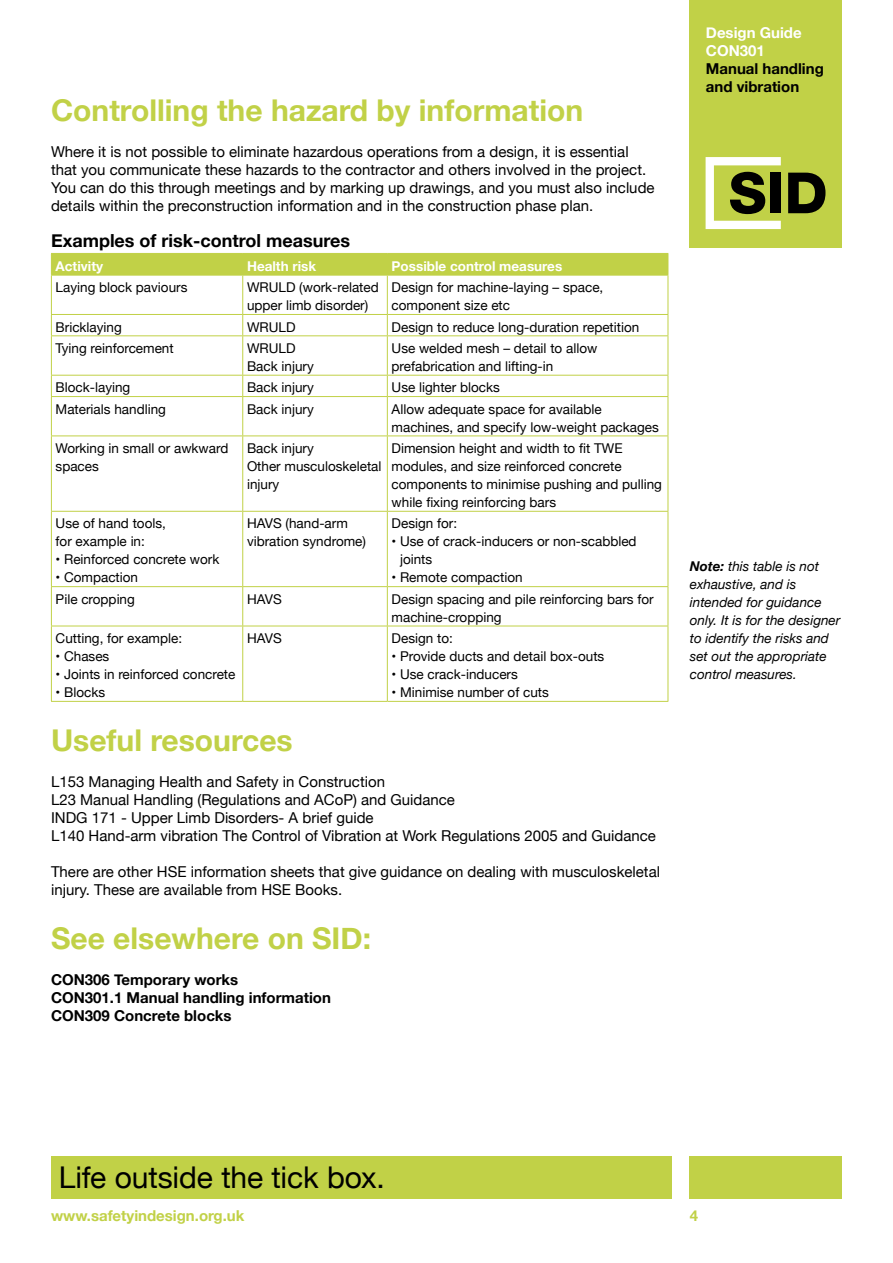
<style>
.page{position:relative;width:893px;height:1263px;background:#fff}
.page>*{position:absolute;margin:0;border:0;box-sizing:border-box;transform-origin:0 0}
.t1{font:700 30px "Helvetica Neue";color:#c1d147}
.t2{font:30px "Helvetica Neue";letter-spacing:-.005em;color:#000}
.t3{font:700 18px "Helvetica Neue";color:#000}
.t4{font:15px/18px "Helvetica Neue";color:#000}
.t5{font:700 15px/18px "Helvetica Neue";color:#000}
.t6{font:700 15px "Helvetica Neue";color:#c1d147}
.t7{font:700 15px/18px "Helvetica Neue";color:#fff}
.t8{font:13.5px/18px "Helvetica Neue";color:#000}
.t9{font:italic 13.5px/18px "Helvetica Neue";color:#000}
.t10{font:700 13.5px "Helvetica Neue";color:#fff}
.s1{font-weight:700}
</style>
<div class="page">
<div style="left:51px;top:253px;width:618px;height:22px;background:#c1d147"></div>
<hr style="left:51px;top:275px;width:192px;height:1px;background:#c1d147">
<hr style="left:51px;top:275px;width:1px;height:39px;background:#c1d147">
<hr style="left:243px;top:275px;width:144px;height:1px;background:#c1d147">
<hr style="left:242px;top:275px;width:1px;height:39px;background:#c1d147">
<hr style="left:387px;top:275px;width:281px;height:1px;background:#c1d147">
<hr style="left:387px;top:275px;width:1px;height:39px;background:#c1d147">
<hr style="left:668px;top:275px;width:1px;height:39px;background:#c1d147">
<hr style="left:51px;top:314px;width:192px;height:1px;background:#c1d147">
<svg style="left:51px;top:315px;width:1px;height:20px"></svg>
<hr style="left:243px;top:314px;width:144px;height:1px;background:#c1d147">
<svg style="left:242px;top:315px;width:1px;height:20px"></svg>
<hr style="left:387px;top:314px;width:281px;height:1px;background:#c1d147">
<svg style="left:387px;top:315px;width:1px;height:20px"></svg>
<svg style="left:668px;top:315px;width:1px;height:20px"></svg>
<hr style="left:51px;top:335px;width:192px;height:1px;background:#c1d147">
<hr style="left:51px;top:336px;width:1px;height:39px;background:#c1d147">
<hr style="left:243px;top:335px;width:144px;height:1px;background:#c1d147">
<hr style="left:242px;top:336px;width:1px;height:39px;background:#c1d147">
<hr style="left:387px;top:335px;width:281px;height:1px;background:#c1d147">
<hr style="left:387px;top:336px;width:1px;height:39px;background:#c1d147">
<hr style="left:668px;top:336px;width:1px;height:39px;background:#c1d147">
<hr style="left:51px;top:375px;width:192px;height:1px;background:#c1d147">
<svg style="left:51px;top:376px;width:1px;height:20px"></svg>
<hr style="left:243px;top:375px;width:144px;height:1px;background:#c1d147">
<svg style="left:242px;top:376px;width:1px;height:20px"></svg>
<hr style="left:387px;top:375px;width:281px;height:1px;background:#c1d147">
<svg style="left:387px;top:376px;width:1px;height:20px"></svg>
<svg style="left:668px;top:376px;width:1px;height:20px"></svg>
<hr style="left:51px;top:396px;width:192px;height:1px;background:#c1d147">
<hr style="left:51px;top:397px;width:1px;height:38px;background:#c1d147">
<hr style="left:243px;top:396px;width:144px;height:1px;background:#c1d147">
<hr style="left:242px;top:397px;width:1px;height:38px;background:#c1d147">
<hr style="left:387px;top:396px;width:281px;height:1px;background:#c1d147">
<hr style="left:387px;top:397px;width:1px;height:38px;background:#c1d147">
<hr style="left:668px;top:397px;width:1px;height:38px;background:#c1d147">
<hr style="left:51px;top:435px;width:192px;height:1px;background:#c1d147">
<hr style="left:51px;top:436px;width:1px;height:75px;background:#c1d147">
<hr style="left:243px;top:435px;width:144px;height:1px;background:#c1d147">
<hr style="left:242px;top:436px;width:1px;height:75px;background:#c1d147">
<hr style="left:387px;top:435px;width:281px;height:1px;background:#c1d147">
<hr style="left:387px;top:436px;width:1px;height:75px;background:#c1d147">
<hr style="left:668px;top:436px;width:1px;height:75px;background:#c1d147">
<hr style="left:51px;top:511px;width:192px;height:1px;background:#c1d147">
<hr style="left:51px;top:512px;width:1px;height:74px;background:#c1d147">
<hr style="left:243px;top:511px;width:144px;height:1px;background:#c1d147">
<hr style="left:242px;top:512px;width:1px;height:74px;background:#c1d147">
<hr style="left:387px;top:511px;width:281px;height:1px;background:#c1d147">
<hr style="left:387px;top:512px;width:1px;height:74px;background:#c1d147">
<hr style="left:668px;top:512px;width:1px;height:74px;background:#c1d147">
<hr style="left:51px;top:586px;width:192px;height:1px;background:#c1d147">
<hr style="left:51px;top:587px;width:1px;height:39px;background:#c1d147">
<hr style="left:243px;top:586px;width:144px;height:1px;background:#c1d147">
<hr style="left:242px;top:587px;width:1px;height:39px;background:#c1d147">
<hr style="left:387px;top:586px;width:281px;height:1px;background:#c1d147">
<hr style="left:387px;top:587px;width:1px;height:39px;background:#c1d147">
<hr style="left:668px;top:587px;width:1px;height:39px;background:#c1d147">
<hr style="left:51px;top:626px;width:192px;height:1px;background:#c1d147">
<hr style="left:51px;top:626px;width:1px;height:75px;background:#c1d147">
<hr style="left:243px;top:626px;width:144px;height:1px;background:#c1d147">
<hr style="left:242px;top:626px;width:1px;height:75px;background:#c1d147">
<hr style="left:387px;top:626px;width:281px;height:1px;background:#c1d147">
<hr style="left:387px;top:626px;width:1px;height:75px;background:#c1d147">
<hr style="left:668px;top:626px;width:1px;height:75px;background:#c1d147">
<hr style="left:51px;top:701px;width:192px;height:1px;background:#c1d147">
<hr style="left:243px;top:701px;width:144px;height:1px;background:#c1d147">
<hr style="left:387px;top:701px;width:281px;height:1px;background:#c1d147">
<div style="left:51px;top:1157px;width:621px;height:42px;background:#c1d147"></div>
<div style="left:690px;top:1157px;width:152px;height:42px;background:#c1d147"></div>
<div style="left:690px;top:0;width:152px;height:247px;background:#c1d147"></div>
<svg style="left:706px;top:157px;width:75px;height:72px"></svg>
<div style="left:770px;top:173px;width:11px;height:40px;background:#000"></div>
<svg style="left:788px;top:173px;width:37px;height:40px"></svg>
<h1 class="t1" style="left:51px;top:87px;width:534px">Controlling the hazard by information</h1>
<p class="t4" style="left:51px;top:144px;width:605px">Where it is not possible to eliminate hazardous operations from a design, it is essential that you communicate these hazards to the contractor and others involved in the project.<br>You can do this through meetings and by marking up drawings, and you must also include details within the preconstruction information and in the construction phase plan.</p>
<h2 class="t3" style="left:51px;top:227px;width:301px">Examples of risk-control measures</h2>
<p class="t10" style="left:56px;top:255px;width:49px">Activity</p>
<p class="t10" style="left:247px;top:255px;width:71px">Health risk</p>
<p class="t10" style="left:392px;top:255px;width:172px">Possible control measures</p>
<p class="t8" style="left:56px;top:279px;width:133px">Laying block paviours</p>
<p class="t8" style="left:247px;top:279px;width:133px">WRULD (work-related upper limb disorder)</p>
<p class="t8" style="left:392px;top:279px;width:213px">Design for machine-laying – space, component size etc</p>
<p class="t8" style="left:56px;top:319px;width:68px">Bricklaying</p>
<p class="t8" style="left:247px;top:319px;width:50px">WRULD</p>
<p class="t8" style="left:392px;top:319px;width:249px">Design to reduce long-duration repetition</p>
<p class="t8" style="left:56px;top:340px;width:120px">Tying reinforcement</p>
<p class="t8" style="left:247px;top:340px;width:68px">WRULD<br>Back injury</p>
<p class="t8" style="left:392px;top:340px;width:207px">Use welded mesh – detail to allow prefabrication and lifting-in</p>
<p class="t8" style="left:56px;top:379px;width:76px">Block-laying</p>
<p class="t8" style="left:247px;top:379px;width:68px">Back injury</p>
<p class="t8" style="left:392px;top:379px;width:110px">Use lighter blocks</p>
<p class="t8" style="left:56px;top:401px;width:112px">Materials handling</p>
<p class="t8" style="left:247px;top:401px;width:68px">Back injury</p>
<p class="t8" style="left:392px;top:401px;width:269px">Allow adequate space for available machines, and specify low-weight packages</p>
<p class="t8" style="left:56px;top:440px;width:174px">Working in small or awkward spaces</p>
<p class="t8" style="left:247px;top:440px;width:136px">Back injury<br>Other musculoskeletal injury</p>
<p class="t8" style="left:392px;top:440px;width:272px">Dimension height and width to fit TWE modules, and size reinforced concrete components to minimise pushing and pulling while fixing reinforcing bars</p>
<p class="t8" style="left:56px;top:515px;width:112px">Use of hand tools, for example in:</p>
<p class="t8" style="left:56px;top:551px;width:165px">• Reinforced concrete work</p>
<p class="t8" style="left:56px;top:569px;width:84px">• Compaction</p>
<p class="t8" style="left:247px;top:515px;width:121px">HAVS (hand-arm vibration syndrome)</p>
<p class="t8" style="left:392px;top:515px;width:67px">Design for:</p>
<p class="t8" style="left:400px;top:533px;width:238px;text-indent:-8px">• Use of crack-inducers or non-scabbled joints</p>
<p class="t8" style="left:392px;top:569px;width:133px">• Remote compaction</p>
<p class="t8" style="left:56px;top:591px;width:81px">Pile cropping</p>
<p class="t8" style="left:247px;top:591px;width:36px">HAVS</p>
<p class="t8" style="left:392px;top:591px;width:264px">Design spacing and pile reinforcing bars for machine-cropping</p>
<p class="t8" style="left:56px;top:630px;width:128px">Cutting, for example:</p>
<p class="t8" style="left:56px;top:648px;width:55px">• Chases</p>
<p class="t8" style="left:56px;top:666px;width:181px">• Joints in reinforced concrete</p>
<p class="t8" style="left:56px;top:684px;width:51px">• Blocks</p>
<p class="t8" style="left:247px;top:630px;width:36px">HAVS</p>
<p class="t8" style="left:392px;top:630px;width:63px">Design to:</p>
<p class="t8" style="left:392px;top:648px;width:214px">• Provide ducts and detail box-outs</p>
<p class="t8" style="left:392px;top:666px;width:128px">• Use crack-inducers</p>
<p class="t8" style="left:392px;top:684px;width:159px">• Minimise number of cuts</p>
<h1 class="t1" style="left:51px;top:717px;width:243px">Useful resources</h1>
<p class="t4" style="left:51px;top:774px;width:606px">L153 Managing Health and Safety in Construction<br>L23 Manual Handling (Regulations and ACoP) and Guidance<br>INDG 171 - Upper Limb Disorders- A brief guide<br>L140 Hand-arm vibration The Control of Vibration at Work Regulations 2005 and Guidance</p>
<p class="t4" style="left:51px;top:864px;width:610px">There are other HSE information sheets that give guidance on dealing with musculoskeletal injury. These are available from HSE Books.</p>
<h1 class="t1" style="left:51px;top:915px;width:322px">See elsewhere on SID:</h1>
<p class="t5" style="left:51px;top:971px;width:281px">CON306 Temporary works<br>CON301.1 Manual handling information<br>CON309 Concrete blocks</p>
<p class="t7" style="left:706px;top:24px;width:97px">Design Guide<br>CON301</p>
<p class="t5" style="left:706px;top:60px;width:120px">Manual handling and vibration</p>
<p class="t9" style="left:690px;top:558px;width:152px"><span class="s1">Note:</span> this table is not exhaustive, and is intended for guidance only. It is for the designer to identify the risks and set out the appropriate control measures.</p>
<h1 class="t2" style="left:59px;top:1155px;width:327px">Life outside the tick box.</h1>
<p class="t6" style="left:51px;top:1203px;width:195px">www.safetyindesign.org.uk</p>
<p class="t6" style="left:690px;top:1203px;width:10px">4</p>
</div>
